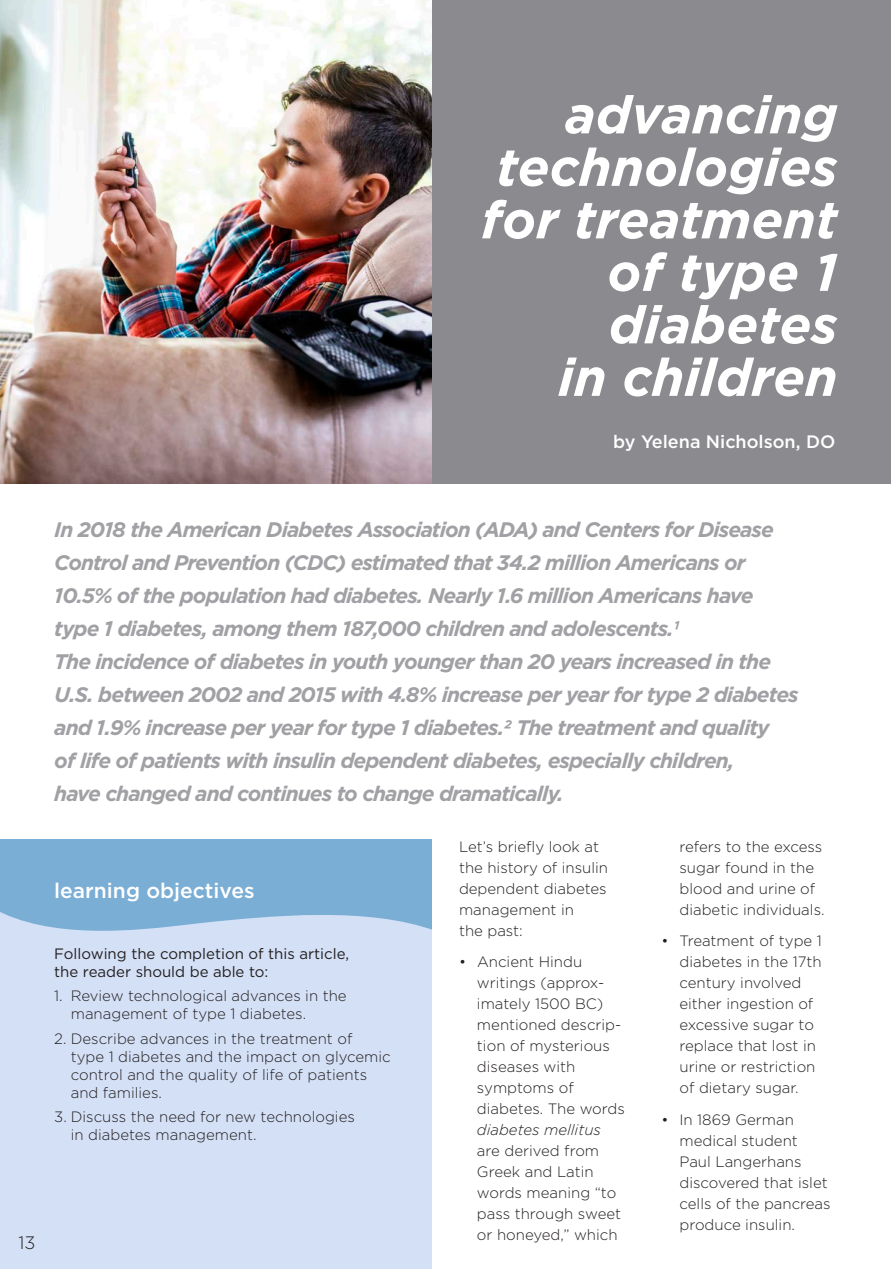
<style>
.page{position:relative;width:891px;height:1269px;background:#fff}
.page>*{position:absolute;margin:0;border:0;box-sizing:border-box;transform-origin:0 0}
.t1{font:italic 700 52.5px/52.5px "Gotham";color:#fff;text-align:right}
.Body_Copy{font:italic 700 21px/33px "Gotham";letter-spacing:-.045em;color:#a1a1a5}
.t2{font:500 21px "Gotham";color:#fff}
.t3{font:500 18px "Gotham";color:#fff}
.t4{font:300 18px "Gotham";color:#231f20}
.Body_Copy-2{font:300 15px/21px "Gotham";color:#231f20}
.t5{font:15px/18px "Gotham";color:#231f20}
.s1{font-style:italic}
</style>
<div class="page">
<div style="left:0;top:840px;width:432px;height:429px;background:#d4e0f6"></div>
<svg style="left:0;top:840px;width:432px;height:91px;background:#83b2d8"></svg>
<img style="left:0;top:0;width:432px;height:483px">
<div style="left:432px;top:0;width:459px;height:483px;background:#8b8a8e"></div>
<p class="t1" style="left:481px;top:88px;width:358px">advancing technologies for treatment of type 1 diabetes<br>in children</p>
<p class="t3" style="left:613px;top:430px;width:224px">by Yelena Nicholson, DO</p>
<p class="t4" style="left:18px;top:1231px;width:19px">13</p>
<p class="Body_Copy" style="left:54px;top:513px;width:746px">In 2 018 the American Diabetes Association (ADA) and Centers for Disease Control and Prevention (CDC) estimated that 34.2 million Americans or 10.5% of the population had diabetes. Nearly 1.6 million Americans have type 1 diabetes, among them 187,000 children and adolescents.1<br>The incidence of diabetes in youth younger than 2 0 years increased in the U.S. between 2002 and 2015 with 4.8% increase per year for type 2 diabetes and 1.9% increase per year for type 1 diabetes.2 The treatment and quality<br>of life of patients with insulin dependent diabetes, especially children,<br>have changed and continues to change dramatically.</p>
<p class="Body_Copy-2" style="left:459px;top:835px;width:151px">Let’s briefly look at the history of insulin dependent diabetes management in<br>the past:</p>
<p class="Body_Copy-2" style="left:477px;top:951px;width:149px;text-indent:-18px">• Ancient Hindu writings (approx&shy;imately 1500 BC) mentioned descrip&shy;tion of mysterious diseases with symptoms of diabetes. The words <span class="s1">diabetes mellitus </span>are derived from<br>Greek and Latin words meaning “to pass through sweet or honeyed,” which</p>
<p class="Body_Copy-2" style="left:679px;top:835px;width:147px">refers to the excess sugar found in the blood and urine of diabetic individuals.</p>
<p class="Body_Copy-2" style="left:680px;top:930px;width:144px;text-indent:-18px">• Treatment of type 1 diabetes in the 17th century involved either ingestion of excessive sugar to replace that lost in urine or restriction of dietary sugar.</p>
<p class="Body_Copy-2" style="left:680px;top:1109px;width:153px;text-indent:-18px">• In 1869 German medical student<br>Paul Langerhans discovered that islet cells of the pancreas produce insulin.</p>
<p class="t2" style="left:54px;top:877px;width:202px">learning objectives</p>
<p class="t5" style="left:54px;top:944px;width:296px">Following the completion of this article, the reader should be able to:</p>
<p class="Body_Copy-2" style="left:71px;top:986px;width:277px;line-height:18px;text-indent:-16px">1. Review technological advances in the management of type 1 diabetes.</p>
<p class="Body_Copy-2" style="left:71px;top:1029px;width:322px;line-height:18px;text-indent:-16px">2. Describe advances in the treatment of<br>type 1 diabetes and the impact on glycemic control and the quality of life of patients and families.</p>
<p class="Body_Copy-2" style="left:71px;top:1107px;width:286px;line-height:18px;text-indent:-16px">3. Discuss the need for new technologies in diabetes management.</p>
</div>
